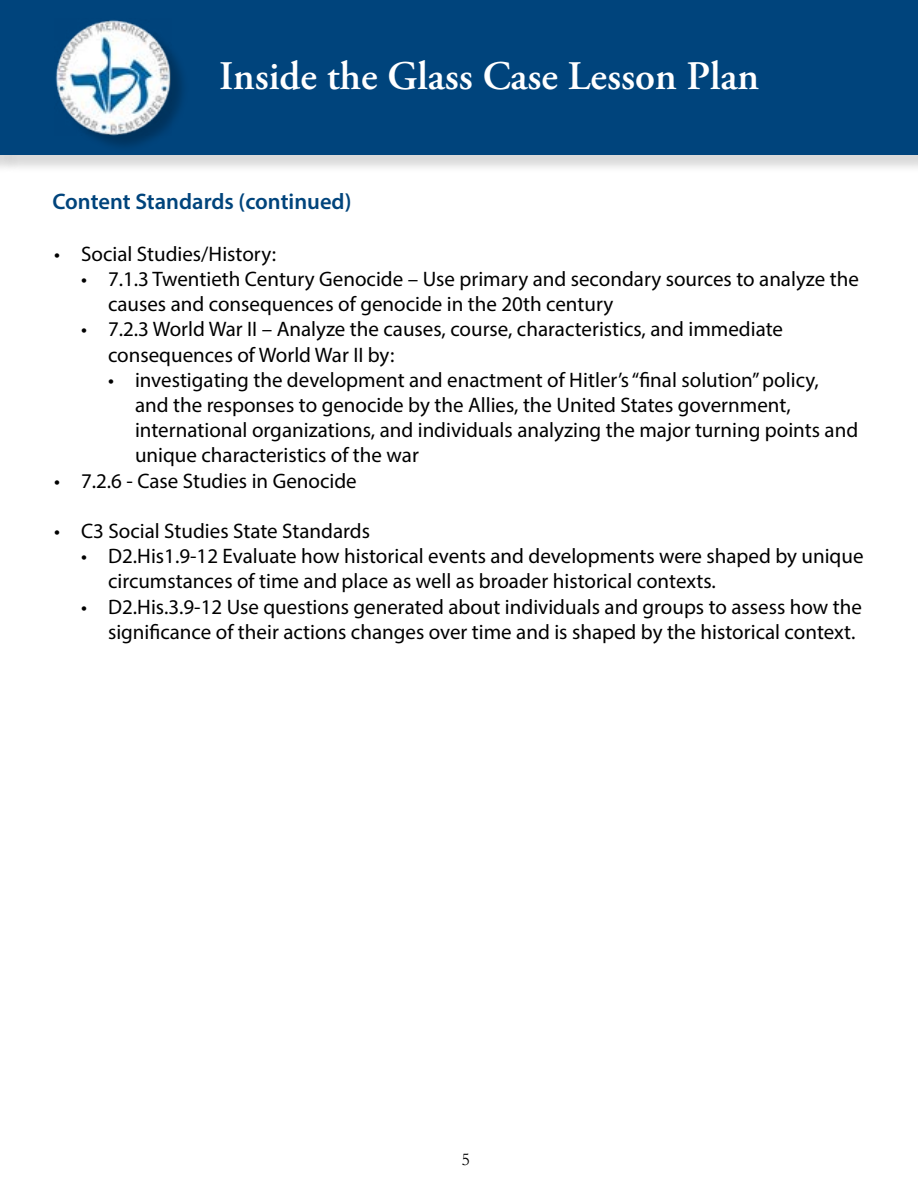
<style>
.page{position:relative;width:918px;height:1188px;background:#fff}
.page>*{position:absolute;margin:0;border:0;box-sizing:border-box;transform-origin:0 0}
.t1{font:600 54px "Adobe Garamond Pro";color:#fff}
.t2{font:600 40.5px "Adobe Garamond Pro";color:#fff}
.t3{font:600 22.5px "Myriad Pro";color:#00447c}
.t4{font:21px/25.2px "Myriad Pro";color:#000}
.t5{font:18px "Garamond";color:#000}
</style>
<div class="page">
<div style="left:3px;top:3px;width:915px;height:171px;background:#000;opacity:.15"></div>
<div style="left:0;top:0;width:918px;height:154px;background:#00447c"></div>
<div style="left:58px;top:24px;width:131px;height:129px;background:#000;opacity:.24"></div>
<img style="left:55px;top:20px;width:116px;height:115px">
<h1 class="t1" style="left:222px;top:41px;width:582px">Teacher Companion Guide</h1>
<h2 class="t2" style="left:219px;top:53px;width:541px">Inside the Glass Case Lesson Plan</h2>
<p class="t3" style="left:52px;top:187px;width:301px">Content Standards (continued)</p>
<p class="t4" style="left:54px;top:241px;width:224px">• Social Studies/History:</p>
<p class="t4" style="left:108px;top:266px;width:752px;text-indent:-27px">• 7.1.3 Twentieth Century Genocide – Use primary and secondary sources to analyze the causes and consequences of genocide in the 20th century</p>
<p class="t4" style="left:108px;top:316px;width:677px;text-indent:-27px">• 7.2.3 World War II – Analyze the causes, course, characteristics, and immediate consequences of World War II by:</p>
<p class="t4" style="left:135px;top:367px;width:725px;text-indent:-27px">• investigating the development and enactment of Hitler’s “final solution” policy,<br>and the responses to genocide by the Allies, the United States government, international organizations, and individuals analyzing the major turning points and unique characteristics of the war</p>
<p class="t4" style="left:54px;top:468px;width:304px">• 7.2.6 - Case Studies in Genocide</p>
<p class="t4" style="left:54px;top:518px;width:318px">• C3 Social Studies State Standards</p>
<p class="t4" style="left:108px;top:543px;width:757px;text-indent:-27px">• D2.His1.9-12 Evaluate how historical events and developments were shaped by unique circumstances of time and place as well as broader historical contexts.</p>
<p class="t4" style="left:108px;top:594px;width:755px;text-indent:-27px">• D2.His.3.9-12 Use questions generated about individuals and groups to assess how the significance of their actions changes over time and is shaped by the historical context.</p>
<p class="t5" style="left:462px;top:1147px;width:10px">5</p>
</div>
